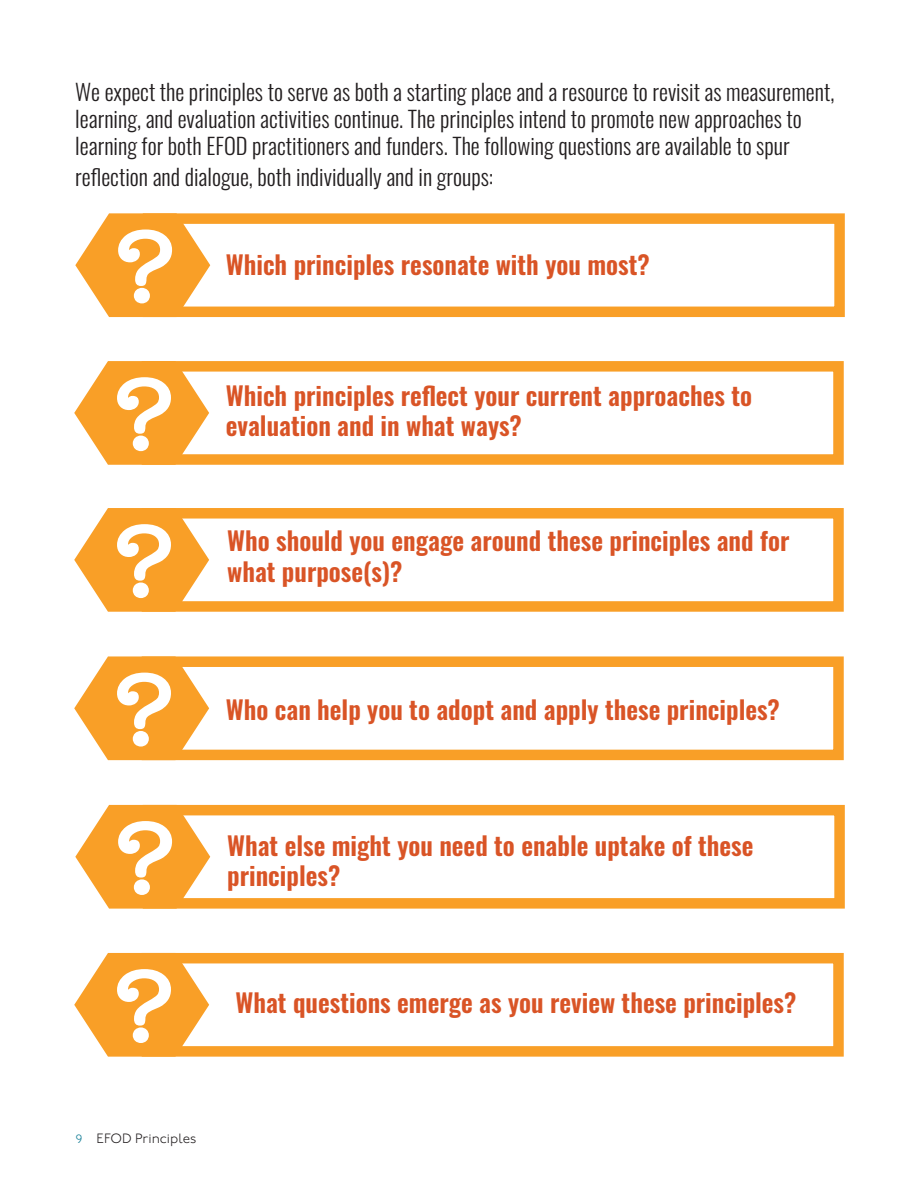
<style>
.page{position:relative;width:918px;height:1188px;background:#fff}
.page>*{position:absolute;margin:0;border:0;box-sizing:border-box;transform-origin:0 0}
.t1{font:600 105px/148.4px "American Typewriter";color:#fff;text-align:justify}
.t2{font:600 25.5px/30.6px "Oswald";color:#d95426}
.t3{font:300 22.5px/27px "Oswald";color:#231f20}
.t4{font:300 13.5px "P22 Underground";color:#231f20}
.s1{font-size:12px;color:#0f7b94}
</style>
<div class="page">
<svg style="left:74px;top:361px;width:135px;height:104px"></svg>
<div style="left:142px;top:361px;width:702px;height:104px;border:11px solid #f99f27"></div>
<svg style="left:75px;top:213px;width:135px;height:104px"></svg>
<div style="left:143px;top:213px;width:702px;height:104px;border:11px solid #f99f27"></div>
<svg style="left:74px;top:508px;width:135px;height:104px"></svg>
<div style="left:142px;top:508px;width:702px;height:104px;border:11px solid #f99f27"></div>
<svg style="left:74px;top:656px;width:135px;height:104px"></svg>
<div style="left:142px;top:656px;width:702px;height:104px;border:11px solid #f99f27"></div>
<svg style="left:75px;top:805px;width:135px;height:104px"></svg>
<div style="left:143px;top:805px;width:702px;height:104px;border:11px solid #f99f27"></div>
<svg style="left:74px;top:953px;width:135px;height:104px"></svg>
<div style="left:142px;top:953px;width:702px;height:104px;border:11px solid #f99f27"></div>
<p class="t3" style="left:75px;top:80px;width:761px">We expect the principles to serve as both a starting place and a resource to revisit as measurement, learning, and evaluation activities continue. The principles intend to promote new approaches to learning for both EFOD practitioners and funders. The following questions are available to spur</p>
<p class="t3" style="left:75px;top:165px;width:419px">reflection and dialogue, both individually and in groups:</p>
<h1 class="t1" style="left:113px;top:191px;width:64px">?</h1>
<h1 class="t1" style="left:112px;top:339px;width:64px">?</h1>
<h1 class="t1" style="left:112px;top:486px;width:66px">? ? ? ?</h1>
<p class="t2" style="left:226px;top:252px;width:425px">Which principles resonate with you most?</p>
<p class="t2" style="left:226px;top:382px;width:528px">Which principles reflect your current approaches to evaluation and in what ways?</p>
<p class="t2" style="left:227px;top:528px;width:564px">Who should you engage around these principles and for what purpose(s)?</p>
<p class="t2" style="left:226px;top:697px;width:556px">Who can help you to adopt and apply these principles?</p>
<p class="t2" style="left:227px;top:832px;width:528px">What else might you need to enable uptake of these principles?</p>
<p class="t2" style="left:236px;top:990px;width:562px">What questions emerge as you review these principles?</p>
<p class="t4" style="left:76px;top:1133px;width:122px"><span class="s1">9</span> EFOD Principles</p>
</div>
